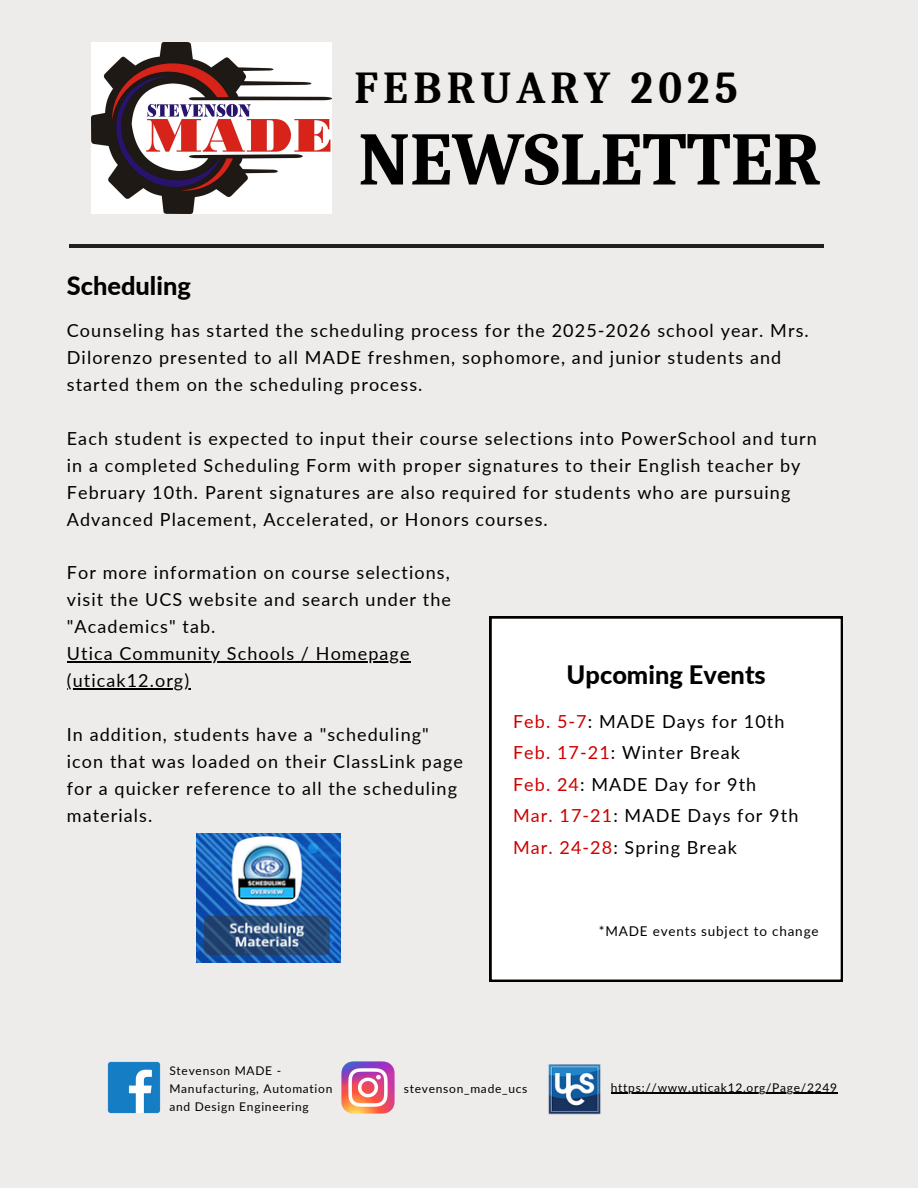
<style>
.page{position:relative;width:918px;height:1188px;background:#edecea}
.page>*{position:absolute;margin:0;border:0;box-sizing:border-box;transform-origin:0 0}
.t1{font:700 75.15px "Caladea";color:#000}
.t2{font:700 44.4px "Caladea";letter-spacing:.12em;color:#000}
.t3{font:800 25.35px "Lato";color:#000}
.t4{font:18px/27px "Lato";letter-spacing:.06em;color:#000}
.t5{font:13.5px "Lato";letter-spacing:.06em;color:#000}
.t6{font:12px/18px "Lato";letter-spacing:.06em;color:#000}
.s1{color:#ce0000}
</style>
<div class="page">
<img style="left:92px;top:42px;width:239px;height:171px">
<div style="left:490px;top:616px;width:353px;height:366px;background:#fff"></div>
<img style="left:342px;top:1061px;width:53px;height:53px">
<img style="left:107px;top:1061px;width:53px;height:53px">
<img style="left:548px;top:1064px;width:53px;height:50px">
<hr style="left:69px;top:245px;width:755px;height:3px;background:#231f20">
<img style="left:197px;top:833px;width:144px;height:129px">
<hr style="left:611px;top:1093px;width:227px;height:1px;background:#000">
<hr style="left:67px;top:661px;width:344px;height:1px;background:#000">
<hr style="left:67px;top:688px;width:123px;height:1px;background:#000">
<p class="t2" style="left:354px;top:63px;width:385px">FEBRUARY 2025</p>
<h3 class="t3" style="left:67px;top:270px;width:126px">Scheduling</h3>
<h1 class="t1" style="left:358px;top:117px;width:464px">NEWSLETTER</h1>
<p class="t4" style="left:67px;top:316px;width:743px">Counseling has started the scheduling process for the 2025-2026 school year. Mrs.<br>Dilorenzo presented to all MADE freshmen, sophomore, and junior students and started them on the scheduling process.</p>
<h2 class="t4" style="left:67px;top:424px;width:752px">Each student is expected to input their course selections into PowerSchool and turn in a completed Scheduling Form with proper signatures to their English teacher by February 10th. Parent signatures are also required for students who are pursuing Advanced Placement, Accelerated, or Honors courses.</h2>
<h4 class="t4" style="left:67px;top:558px;width:386px;text-align:justify">For more information on course selections, visit the UCS website and search under the "Academics" tab.</h4>
<h5 class="t4" style="left:67px;top:639px;width:344px">Utica Community Schools / Homepage</h5>
<p class="t4" style="left:67px;top:666px;width:124px">(uticak12.org)</p>
<p class="t4" style="left:67px;top:720px;width:398px">In addition, students have a "scheduling" icon that was loaded on their ClassLink page for a quicker reference to all the scheduling materials.</p>
<h4 class="t3" style="left:567px;top:659px;width:201px">Upcoming Events</h4>
<h4 class="t4" style="left:513px;top:705px;width:287px;line-height:31.5px"><span class="s1">Feb. 5-7</span>: MADE Days for 10th<br><span class="s1">Feb. 17-21</span>: Winter Break<br><span class="s1">Feb. 24</span>: MADE Day for 9th<br><span class="s1">Mar. 17-21</span>: MADE Days for 9th<br><span class="s1">Mar. 24-28</span>: Spring Break</h4>
<h4 class="t5" style="left:599px;top:922px;width:221px">*MADE events subject to change</h4>
<h4 class="t6" style="left:169px;top:1061px;width:165px">Stevenson MADE -<br>Manufacturing, Automation and Design Engineering</h4>
<p class="t6" style="left:404px;top:1080px;width:125px">stevenson_made_ucs</p>
<h3 class="t6" style="left:611px;top:1078px;width:228px">https://www.uticak12.org/Page/2249</h3>
</div>
